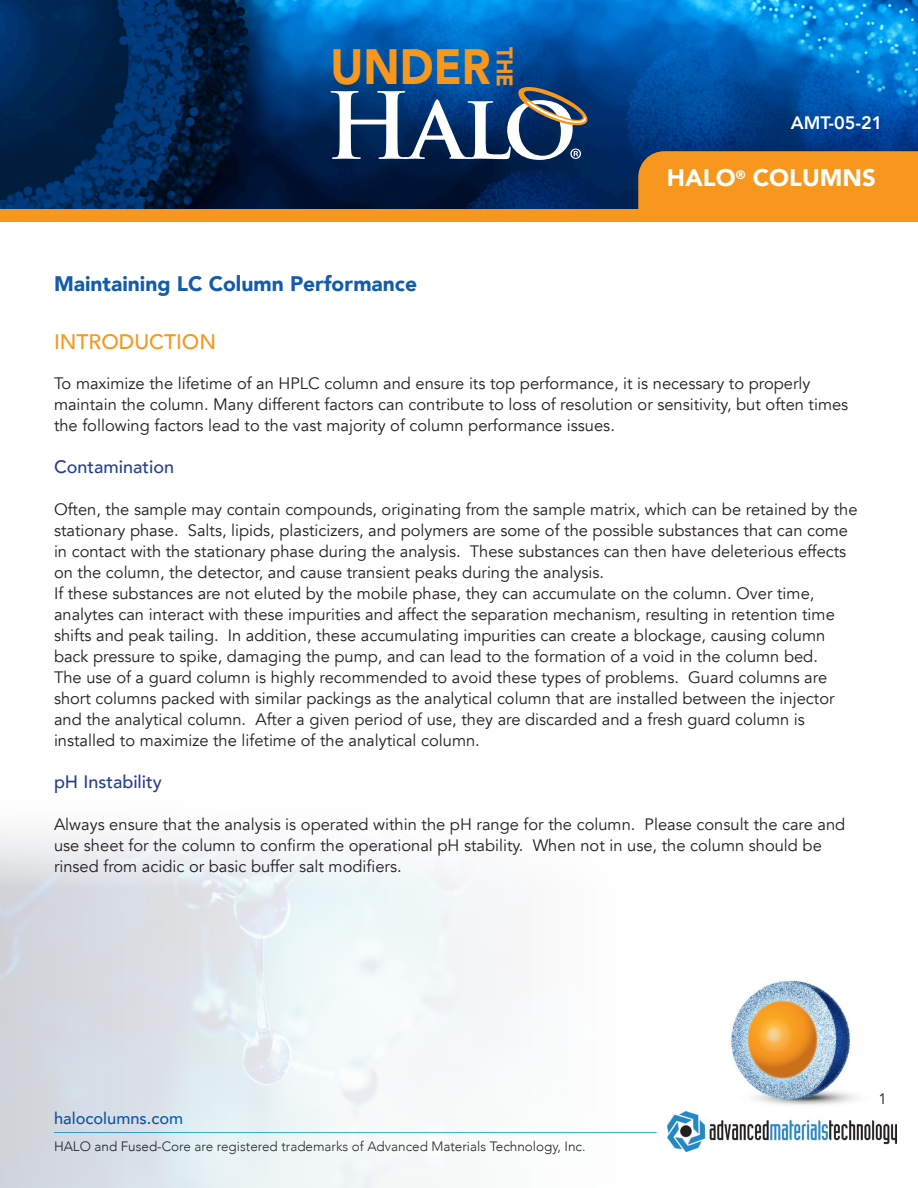
<style>
.page{position:relative;width:918px;height:1188px;background:#fff}
.page>*{position:absolute;margin:0;border:0;box-sizing:border-box;transform-origin:0 0}
.t1{font:900 49.5px "Avenir";color:#f7971d;scale:.9 1}
.t2{font:900 24px "Avenir";color:#fff}
.t3{font:900 22.5px "Avenir";color:#f7971d;scale:.9 1}
.Headline{font:900 21px "Avenir";color:#135cab}
.Subhead{font:500 21px "Avenir";color:#f7971d}
.t4{font:500 18px "Avenir";color:#253f8e}
.t5{font:800 18px "Avenir";color:#fff}
.t6{font:16.5px/21px "Avenir";color:#231f20}
.t7{font:500 16.5px "Avenir";color:#135cab}
.t8{font:15px "Avenir";color:#231f20}
.t9{font:300 13.5px "Avenir";color:#231f20}
</style>
<div class="page">
<img style="left:0;top:0;width:918px;height:210px">
<svg style="left:331px;top:85px;width:259px;height:75px"></svg>
<div style="left:0;top:210px;width:918px;height:12px;background:#f7971d"></div>
<div style="left:638px;top:151px;width:280px;height:59px;background:#f7971d"></div>
<hr style="left:54px;top:1132px;width:603px;height:1px;background:#38b3e4">
<img style="left:731px;top:980px;width:126px;height:125px">
<img style="left:0;top:832px;width:491px;height:356px">
<img style="left:668px;top:1111px;width:229px;height:40px">
<h1 class="t1" style="left:331px;top:24px;width:179px">UNDER</h1>
<h3 class="t3" style="left:524px;top:47px;width:46px;rotate:90deg">THE</h3>
<p class="t5" style="left:791px;top:109px;width:93px">AMT-05-21</p>
<h2 class="t2" style="left:667px;top:157px;width:210px">HALO<sup>®</sup> COLUMNS</h2>
<p class="Headline" style="left:54px;top:266px;width:365px">Maintaining LC Column Performance</p>
<p class="Subhead" style="left:54px;top:323px;width:164px">INTRODUCTION</p>
<p class="t6" style="left:54px;top:374px;width:796px">To maximize the lifetime of an HPLC column and ensure its top performance, it is necessary to properly maintain the column. Many different factors can contribute to loss of resolution or sensitivity, but often times the following factors lead to the vast majority of column performance issues.</p>
<p class="t4" style="left:54px;top:452px;width:122px">Contamination</p>
<p class="t6" style="left:54px;top:500px;width:805px">Often, the sample may contain compounds, originating from the sample matrix, which can be retained by the stationary phase. Salts, lipids, plasticizers, and polymers are some of the possible substances that can come in contact with the stationary phase during the analysis. These substances can then have deleterious effects on the column, the detector, and cause transient peaks during the analysis.</p>
<p class="t6" style="left:54px;top:584px;width:782px">If these substances are not eluted by the mobile phase, they can accumulate on the column. Over time, analytes can interact with these impurities and affect the separation mechanism, resulting in retention time shifts and peak tailing. In addition, these accumulating impurities can create a blockage, causing column back pressure to spike, damaging the pump, and can lead to the formation of a void in the column bed.</p>
<p class="t6" style="left:54px;top:668px;width:782px">The use of a guard column is highly recommended to avoid these types of problems. Guard columns are short columns packed with similar packings as the analytical column that are installed between the injector and the analytical column. After a given period of use, they are discarded and a fresh guard column is installed to maximize the lifetime of the analytical column.</p>
<p class="t4" style="left:54px;top:767px;width:109px">pH Instability</p>
<p class="t6" style="left:54px;top:815px;width:793px">Always ensure that the analysis is operated within the pH range for the column. Please consult the care and use sheet for the column to confirm the operational pH stability. When not in use, the column should be rinsed from acidic or basic buffer salt modifiers.</p>
<p class="t7" style="left:54px;top:1103px;width:131px">halocolumns.com</p>
<p class="t9" style="left:54px;top:1138px;width:533px">HALO and Fused-Core are registered trademarks of Advanced Materials Technology, Inc.</p>
<p class="t8" style="left:879px;top:1089px;width:10px">1</p>
</div>
